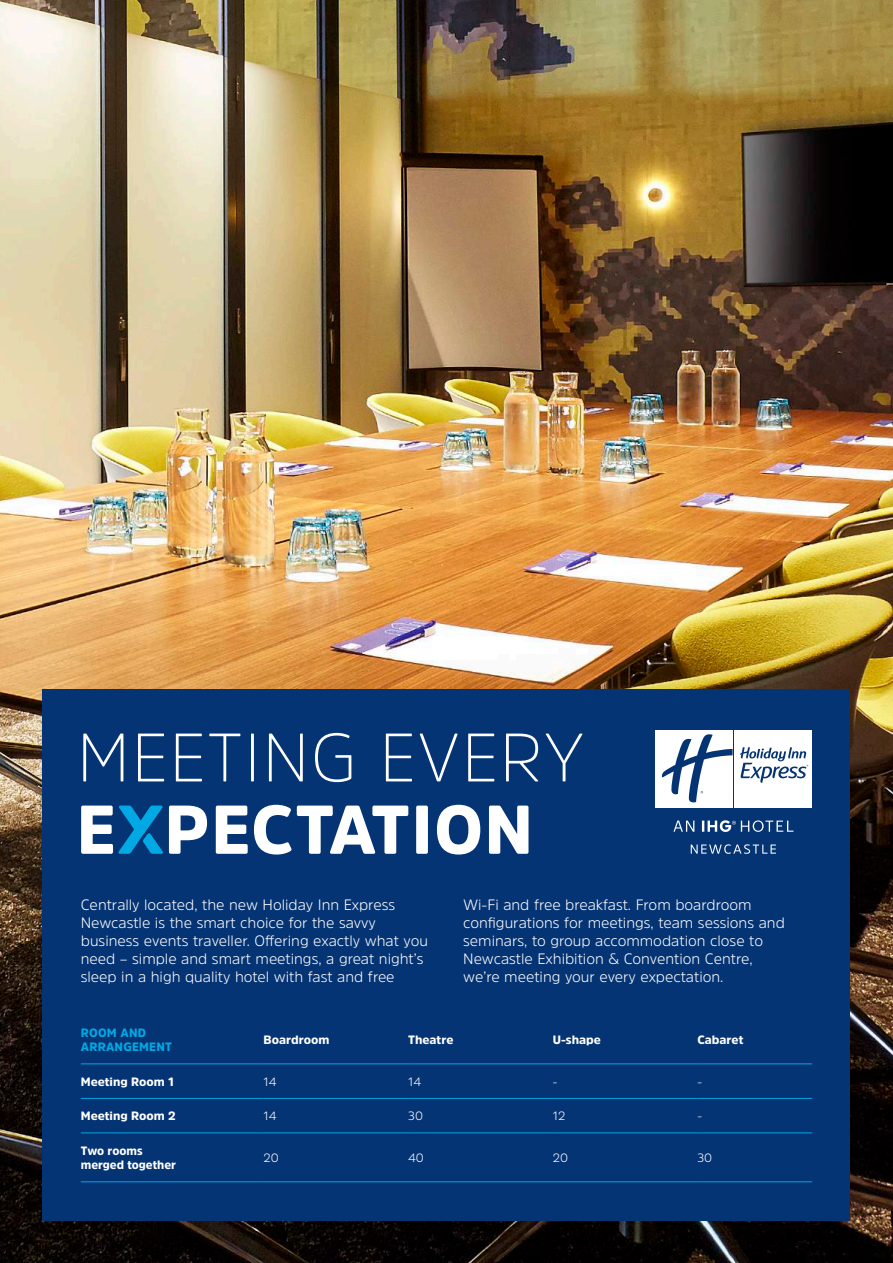
<style>
.page{position:relative;width:893px;height:1263px;background:#fff}
.page>*{position:absolute;margin:0;border:0;box-sizing:border-box;transform-origin:0 0}
.t1{font:200 68.25px "Amsi Pro";letter-spacing:.02em;color:#fff}
.t2{font:900 68.25px "Amsi Pro";letter-spacing:.02em;color:#fff}
.t3{font:300 15px/18px "Amsi Pro";color:#fff}
.t4{font:900 12px "Amsi Pro";color:#fff}
.t5{font:900 12px/14.4px "Amsi Pro";color:#fff;scale:.96 1}
.t6{font:300 12px "Amsi Pro";color:#fff}
.t7{font:900 12px/14.4px "Amsi Pro";letter-spacing:.02em;color:#00a8e4}
</style>
<div class="page">
<img style="left:0;top:0;width:893px;height:1263px">
<div style="left:43px;top:689px;width:807px;height:531px;background:#053474"></div>
<svg style="left:118px;top:805px;width:45px;height:49px"></svg>
<div style="left:735px;top:730px;width:77px;height:78px;background:#fff"></div>
<svg style="left:740px;top:747px;width:68px;height:36px"></svg>
<div style="left:655px;top:730px;width:77px;height:78px;background:#fff"></div>
<svg style="left:662px;top:734px;width:71px;height:68px"></svg>
<svg style="left:673px;top:820px;width:120px;height:12px"></svg>
<svg style="left:691px;top:844px;width:85px;height:10px"></svg>
<hr style="left:81px;top:1063px;width:183px;height:1px;background:#00a8e4">
<hr style="left:264px;top:1063px;width:144px;height:1px;background:#00a8e4">
<hr style="left:408px;top:1063px;width:145px;height:1px;background:#00a8e4">
<hr style="left:553px;top:1063px;width:144px;height:1px;background:#00a8e4">
<hr style="left:697px;top:1063px;width:115px;height:1px;background:#00a8e4">
<hr style="left:81px;top:1098px;width:183px;height:1px;background:#00a8e4">
<hr style="left:264px;top:1098px;width:144px;height:1px;background:#00a8e4">
<hr style="left:408px;top:1098px;width:145px;height:1px;background:#00a8e4">
<hr style="left:553px;top:1098px;width:144px;height:1px;background:#00a8e4">
<hr style="left:697px;top:1098px;width:115px;height:1px;background:#00a8e4">
<hr style="left:81px;top:1132px;width:183px;height:1px;background:#00a8e4">
<hr style="left:264px;top:1132px;width:144px;height:1px;background:#00a8e4">
<hr style="left:408px;top:1132px;width:145px;height:1px;background:#00a8e4">
<hr style="left:553px;top:1132px;width:144px;height:1px;background:#00a8e4">
<hr style="left:697px;top:1132px;width:115px;height:1px;background:#00a8e4">
<hr style="left:81px;top:1181px;width:183px;height:1px;background:#00a8e4">
<hr style="left:264px;top:1181px;width:144px;height:1px;background:#00a8e4">
<hr style="left:408px;top:1181px;width:145px;height:1px;background:#00a8e4">
<hr style="left:553px;top:1181px;width:144px;height:1px;background:#00a8e4">
<hr style="left:697px;top:1181px;width:115px;height:1px;background:#00a8e4">
<h1 class="t1" style="left:77px;top:710px;width:510px">MEETING EVERY</h1>
<h1 class="t2" style="left:77px;top:783px;width:458px">E PECTATION</h1>
<p class="t3" style="left:81px;top:896px;width:349px">Centrally located, the new Holiday Inn Express Newcastle is the smart choice for the savvy business events traveller. Offering exactly what you need – simple and smart meetings, a great night’s sleep in a high quality hotel with fast and free</p>
<p class="t3" style="left:463px;top:896px;width:323px">Wi-Fi and free breakfast. From boardroom configurations for meetings, team sessions and seminars, to group accommodation close to Newcastle Exhibition &amp; Convention Centre, we’re meeting your every expectation.</p>
<p class="t7" style="left:81px;top:1025px;width:93px">ROOM AND<br>ARRANGEMENT</p>
<p class="t4" style="left:264px;top:1031px;width:67px">Boardroom</p>
<p class="t4" style="left:408px;top:1031px;width:47px">Theatre</p>
<p class="t4" style="left:553px;top:1031px;width:50px">U-shape</p>
<p class="t4" style="left:697px;top:1031px;width:48px">Cabaret</p>
<p class="t4" style="left:81px;top:1073px;width:95px">Meeting Room 1</p>
<p class="t6" style="left:264px;top:1073px;width:14px">14</p>
<p class="t6" style="left:408px;top:1073px;width:14px">14</p>
<p class="t6" style="left:553px;top:1073px;width:6px">-</p>
<p class="t6" style="left:697px;top:1073px;width:6px">-</p>
<p class="t4" style="left:81px;top:1108px;width:97px">Meeting Room 2</p>
<p class="t6" style="left:264px;top:1107px;width:14px">14</p>
<p class="t6" style="left:408px;top:1107px;width:16px">30</p>
<p class="t6" style="left:553px;top:1107px;width:14px">12</p>
<p class="t6" style="left:697px;top:1107px;width:6px">-</p>
<p class="t5" style="left:81px;top:1143px;width:101px">Two rooms merged together</p>
<p class="t6" style="left:264px;top:1149px;width:17px">20</p>
<p class="t6" style="left:408px;top:1149px;width:17px">40</p>
<p class="t6" style="left:553px;top:1149px;width:17px">20</p>
<p class="t6" style="left:697px;top:1149px;width:16px">30</p>
</div>
